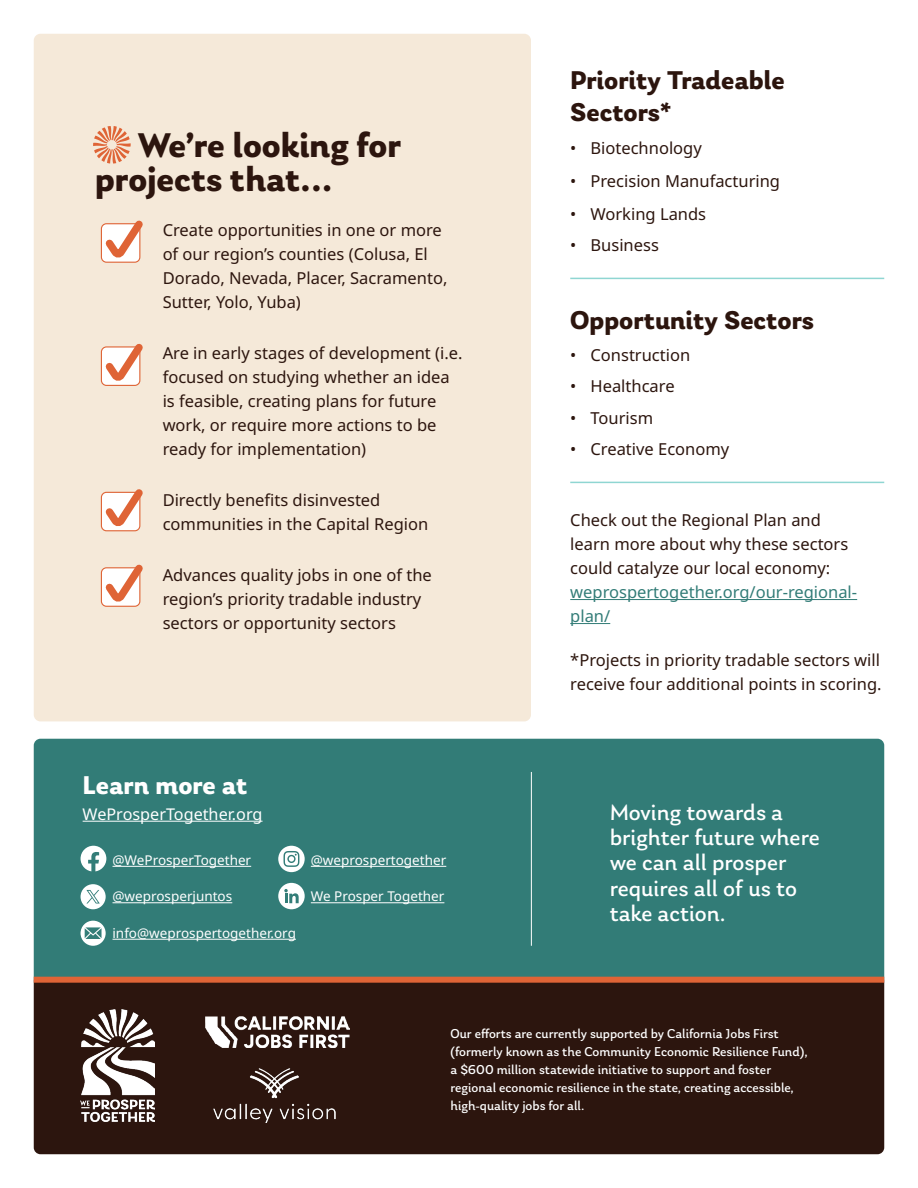
<style>
.page{position:relative;width:918px;height:1188px;background:#fff}
.page>*{position:absolute;margin:0;border:0;box-sizing:border-box;transform-origin:0 0}
.H4_Titlecase{font:700 36px/34.5px "Laca";color:#2c150e}
.H4_Titlecase-2{font:700 27px/31.5px "Laca";color:#2c150e}
.Paragraph_Style_2{font:700 27px "Laca";color:#fff}
.t1{font:23.4px/25px "Laca";color:#fff}
.list{font:16.5px/24px "Noto Sans";color:#2c150e}
.H4_Titlecase-3{font:16.5px/24px "Noto Sans";color:#2c150e}
.H4_Titlecase-4{font:16.5px/24px "Noto Sans";color:#2c150d}
.t2{font:16.2px "Noto Sans";color:#fff}
.t3{font:13.5px/18px "Laca";color:#fff}
.t4{font:13.5px "Noto Sans";color:#fff}
.s1{color:#327c77}
</style>
<div class="page">
<div style="left:34px;top:34px;width:497px;height:687px;background:#f5e9d9;border-radius:7px"></div>
<div style="left:34px;top:739px;width:850px;height:238px;background:#327c77"></div>
<div style="left:34px;top:983px;width:850px;height:171px;background:#2c150e"></div>
<hr style="left:531px;top:772px;width:1px;height:174px;background:#fff">
<img style="left:205px;top:1017px;width:144px;height:31px">
<img style="left:213px;top:1069px;width:122px;height:54px">
<img style="left:81px;top:1009px;width:73px;height:112px">
<div style="left:81px;top:846px;width:25px;height:26px;background:#fff;border-radius:50%"></div>
<svg style="left:88px;top:852px;width:11px;height:21px"></svg>
<div style="left:81px;top:884px;width:25px;height:25px;background:#fff;border-radius:50%"></div>
<svg style="left:86px;top:890px;width:14px;height:14px"></svg>
<svg style="left:278px;top:846px;width:27px;height:26px"></svg>
<svg style="left:284px;top:851px;width:15px;height:16px"></svg>
<div style="left:278px;top:883px;width:27px;height:26px;background:#fff;border-radius:50%"></div>
<svg style="left:284px;top:889px;width:15px;height:14px"></svg>
<hr style="left:83px;top:821px;width:180px;height:1px;background:#fff">
<hr style="left:113px;top:866px;width:138px;height:1px;background:#fff">
<hr style="left:113px;top:902px;width:119px;height:1px;background:#fff">
<hr style="left:113px;top:939px;width:183px;height:1px;background:#fff">
<hr style="left:311px;top:866px;width:135px;height:1px;background:#fff">
<hr style="left:311px;top:902px;width:133px;height:1px;background:#fff">
<div style="left:81px;top:921px;width:25px;height:25px;background:#fff;border-radius:50%"></div>
<svg style="left:85px;top:927px;width:17px;height:12px"></svg>
<div style="left:34px;top:977px;width:850px;height:6px;background:#df6436"></div>
<hr style="left:570px;top:278px;width:314px;height:1px;background:#8fd6d2">
<hr style="left:570px;top:482px;width:314px;height:1px;background:#8fd6d2">
<hr style="left:570px;top:599px;width:287px;height:1px;background:#327c77">
<hr style="left:570px;top:623px;width:40px;height:1px;background:#327c77">
<svg style="left:93px;top:126px;width:38px;height:38px"></svg>
<svg style="left:100px;top:220px;width:43px;height:43px;background:#f3cbba"></svg>
<svg style="left:100px;top:343px;width:43px;height:43px;background:#f3cbba"></svg>
<svg style="left:100px;top:489px;width:43px;height:43px;background:#f3cbba"></svg>
<svg style="left:100px;top:564px;width:43px;height:43px;background:#f3cbba"></svg>
<p class="H4_Titlecase" style="left:95px;top:128px;width:308px;text-indent:42px">We’re looking for projects that...</p>
<p class="list" style="left:163px;top:218px;width:286px">Create opportunities in one or more of our region’s counties (Colusa, El<br>Dorado, Nevada, Placer, Sacramento,<br>Sutter, Yolo, Yuba)</p>
<p class="list" style="left:163px;top:341px;width:301px">Are in early stages of development (i.e. focused on studying whether an idea is feasible, creating plans for future work, or require more actions to be ready for implementation)</p>
<p class="list" style="left:163px;top:488px;width:267px">Directly benefits disinvested communities in the Capital Region</p>
<p class="list" style="left:163px;top:563px;width:271px">Advances quality jobs in one of the region’s priority tradable industry sectors or opportunity sectors</p>
<p class="Paragraph_Style_2" style="left:83px;top:769px;width:166px">Learn more at</p>
<p class="t2" style="left:83px;top:805px;width:181px">WeProsperTogether.org</p>
<p class="t4" style="left:113px;top:852px;width:140px">@WeProsperTogether</p>
<p class="t4" style="left:113px;top:889px;width:121px">@weprosperjuntos</p>
<p class="t4" style="left:113px;top:925px;width:185px">info@weprospertogether.org</p>
<p class="t4" style="left:311px;top:852px;width:137px">@weprospertogether</p>
<p class="t4" style="left:311px;top:889px;width:135px">We Prosper Together</p>
<p class="H4_Titlecase-2" style="left:570px;top:65px;width:216px">Priority Tradeable<br>Sectors*</p>
<p class="list" style="left:570px;top:136px;width:133px">• Biotechnology</p>
<p class="list" style="left:570px;top:169px;width:211px">• Precision Manufacturing</p>
<p class="list" style="left:570px;top:202px;width:137px">• Working Lands</p>
<p class="list" style="left:570px;top:233px;width:90px">• Business</p>
<p class="H4_Titlecase-2" style="left:570px;top:305px;width:245px">Opportunity Sectors</p>
<p class="list" style="left:570px;top:343px;width:122px">• Construction</p>
<p class="list" style="left:570px;top:375px;width:106px">• Healthcare</p>
<p class="list" style="left:570px;top:406px;width:84px">• Tourism</p>
<p class="list" style="left:570px;top:437px;width:161px">• Creative Economy</p>
<p class="H4_Titlecase-3" style="left:570px;top:508px;width:288px">Check out the Regional Plan and learn more about why these sectors could catalyze our local economy: <span class="s1">weprospertogether.org/our-regional&shy;plan/</span></p>
<p class="H4_Titlecase-4" style="left:570px;top:648px;width:313px">*Projects in priority tradable sectors will receive four additional points in scoring.</p>
<p class="t1" style="left:610px;top:800px;width:212px">Moving towards a brighter future where we can all prosper requires all of us to take action.</p>
<p class="t3" style="left:451px;top:1025px;width:359px">Our efforts are currently supported by California Jobs First (formerly known as the Community Economic Resilience Fund), a $600 million statewide initiative to support and foster regional economic resilience in the state, creating accessible, high-quality jobs for all.</p>
</div>
